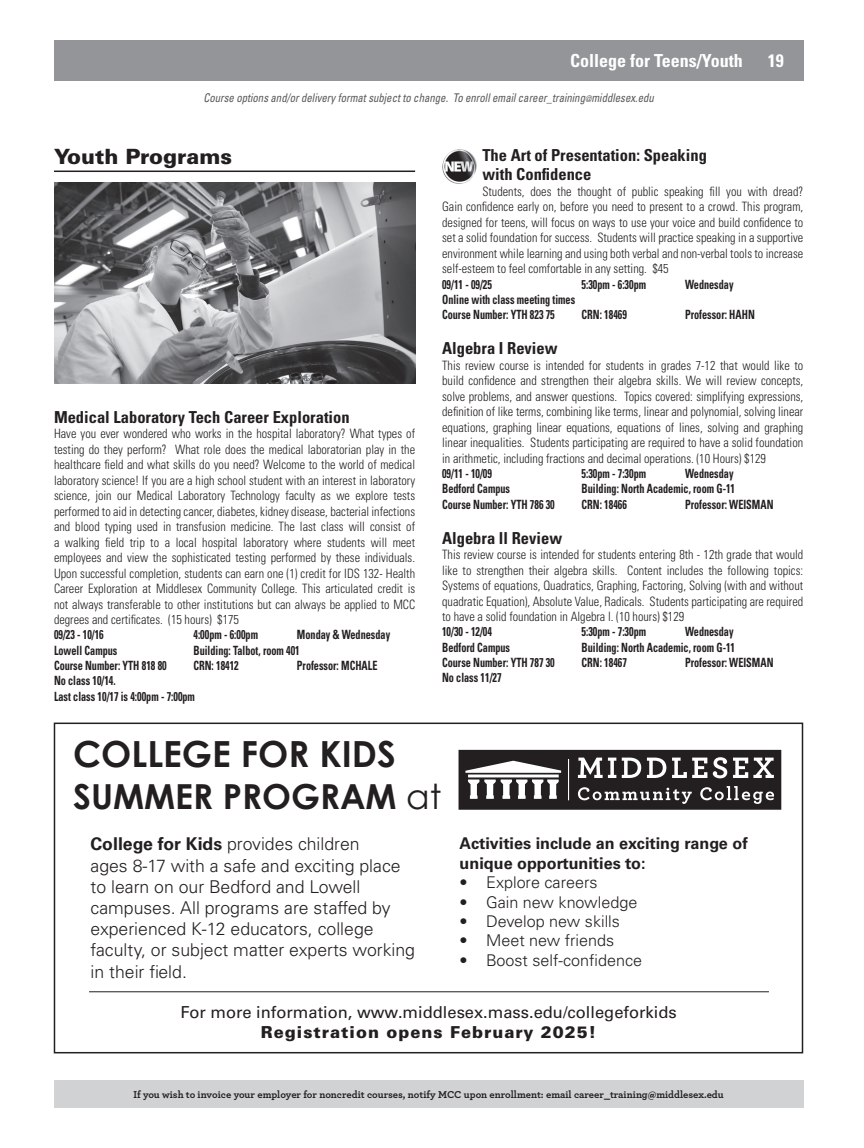
<style>
.page{position:relative;width:864px;height:1148px;background:#fff}
.page>*{position:absolute;margin:0;border:0;box-sizing:border-box;transform-origin:0 0}
.t1{font:700 36px "Century Gothic";color:#231f20}
.t2{font:700 34.5px "Century Gothic";color:#231f20}
.FA2024-NC-HEADER{font:900 21px "Univers LT Std";color:#231f20}
.t3{font:700 condensed 18px "Univers LT Std";color:#fff}
.FA2024-NC-BODY{font:300 17.7px/21.1px "Univers LT Std";color:#231f20}
.FA2024-NC-TITLE{font:700 condensed 16.5px/19.8px "Univers LT Std";color:#231f20}
.t4{font:16.5px "Univers LT Std";color:#231f20}
.t5{font:900 16.5px "Univers LT Std";letter-spacing:.06em;color:#231f20}
.t6{font:300 16.2px "Univers LT Std";color:#231f20}
.FA2024-NC-BODY-2{font:700 16.2px/19.4px "Univers LT Std";color:#231f20}
.FA2024-NC-BODY-3{font:300 condensed 12.9px/15.5px "Univers LT Std";color:#231f20;text-align:justify;scale:.95 1}
.FA2024-NC-DTP{font:700 condensed 12.75px/15.3px "Univers LT Std";color:#231f20;scale:.8 1}
.F2017-early_morning{font:italic condensed 12px "Univers LT Std";color:#57585a;scale:.9 1}
.t7{font:700 10.5px "Archer Pro";color:#231f20}
.s1{font-size:9px}
.s2{font-weight:400}
.s3{font-weight:700}
</style>
<div class="page">
<div style="left:54px;top:40px;width:749px;height:41px;background:#939598"></div>
<div style="left:54px;top:1080px;width:749px;height:27px;background:#d1d2d4"></div>
<hr style="left:54px;top:170px;width:361px;height:2px;background:#231f20">
<img style="left:54px;top:182px;width:361px;height:201px">
<img style="left:442px;top:150px;width:34px;height:33px">
<div style="left:54px;top:722px;width:749px;height:331px;border:2px solid #231f20"></div>
<svg style="left:459px;top:750px;width:322px;height:59px"></svg>
<hr style="left:89px;top:991px;width:680px;height:1px;background:#231f20">
<p class="t3" style="left:570px;top:50px;width:174px">College for Teens/Youth</p>
<p class="t3" style="left:768px;top:50px;width:17px">19</p>
<p class="F2017-early_morning" style="left:203px;top:90px;width:502px">Course options and/or delivery format subject to change. To enroll email career_training<span class="s1">@</span>middlesex.edu</p>
<p class="FA2024-NC-HEADER" style="left:54px;top:143px;width:180px">Youth Programs</p>
<p class="FA2024-NC-TITLE" style="left:54px;top:407px;width:297px">Medical Laboratory Tech Career Exploration</p>
<p class="FA2024-NC-BODY-3" style="left:54px;top:426px;width:382px">Have you ever wondered who works in the hospital laboratory? What types of testing do they perform? What role does the medical laboratorian play in the healthcare field and what skills do you need? Welcome to the world of medical laboratory science! If you are a high school student with an interest in laboratory science, join our Medical Laboratory Technology faculty as we explore tests performed to aid in detecting cancer, diabetes, kidney disease, bacterial infections and blood typing used in transfusion medicine. The last class will consist of a walking field trip to a local hospital laboratory where students will meet employees and view the sophisticated testing performed by these individuals.<br>Upon successful completion, students can earn one (1) credit for IDS 132- Health Career Exploration at Middlesex Community College. This articulated credit is not always transferable to other institutions but can always be applied to MCC degrees and certificates. (15 hours) $175</p>
<p class="FA2024-NC-DTP" style="left:54px;top:627px;width:64px">09/23 - 10/16</p>
<p class="FA2024-NC-DTP" style="left:193px;top:627px;width:82px">4:00pm - 6:00pm</p>
<p class="FA2024-NC-DTP" style="left:297px;top:627px;width:118px">Monday &amp; Wednesday</p>
<p class="FA2024-NC-DTP" style="left:54px;top:642px;width:81px">Lowell Campus</p>
<p class="FA2024-NC-DTP" style="left:193px;top:642px;width:134px">Building: Talbot, room 401</p>
<p class="FA2024-NC-DTP" style="left:54px;top:657px;width:142px">Course Number: YTH 818 80</p>
<p class="FA2024-NC-DTP" style="left:193px;top:657px;width:58px">CRN: 18412</p>
<p class="FA2024-NC-DTP" style="left:297px;top:657px;width:102px">Professor: MCHALE</p>
<p class="FA2024-NC-DTP" style="left:54px;top:673px;width:79px">No class 10/14.</p>
<p class="FA2024-NC-DTP" style="left:54px;top:688px;width:178px">Last class 10/17 is 4:00pm - 7:00pm</p>
<p class="FA2024-NC-TITLE" style="left:482px;top:145px;width:226px">The Art of Presentation: Speaking with Confidence</p>
<p class="FA2024-NC-BODY-3" style="left:442px;top:183px;width:382px;text-indent:40px">Students, does the thought of public speaking fill you with dread?<br>Gain confidence early on, before you need to present to a crowd. This program, designed for teens, will focus on ways to use your voice and build confidence to set a solid foundation for success. Students will practice speaking in a supportive environment while learning and using both verbal and non-verbal tools to increase self-esteem to feel comfortable in any setting. $45</p>
<p class="FA2024-NC-DTP" style="left:442px;top:276px;width:64px">09/11 - 09/25</p>
<p class="FA2024-NC-DTP" style="left:582px;top:276px;width:82px">5:30pm - 6:30pm</p>
<p class="FA2024-NC-DTP" style="left:685px;top:276px;width:62px">Wednesday</p>
<p class="FA2024-NC-DTP" style="left:442px;top:291px;width:168px">Online with class meeting times<br>Course Number: YTH 823 75</p>
<p class="FA2024-NC-DTP" style="left:582px;top:307px;width:58px">CRN: 18469</p>
<p class="FA2024-NC-DTP" style="left:685px;top:307px;width:89px">Professor: HAHN</p>
<p class="FA2024-NC-TITLE" style="left:442px;top:338px;width:117px">Algebra I Review</p>
<p class="FA2024-NC-BODY-3" style="left:442px;top:357px;width:382px">This review course is intended for students in grades 7-12 that would like to build confidence and strengthen their algebra skills. We will review concepts, solve problems, and answer questions. Topics covered: simplifying expressions, definition of like terms, combining like terms, linear and polynomial, solving linear equations, graphing linear equations, equations of lines, solving and graphing linear inequalities. Students participating are required to have a solid foundation in arithmetic, including fractions and decimal operations. (10 Hours) $129</p>
<p class="FA2024-NC-DTP" style="left:442px;top:466px;width:64px">09/11 - 10/09</p>
<p class="FA2024-NC-DTP" style="left:582px;top:466px;width:82px">5:30pm - 7:30pm</p>
<p class="FA2024-NC-DTP" style="left:685px;top:466px;width:62px">Wednesday</p>
<p class="FA2024-NC-DTP" style="left:442px;top:481px;width:86px">Bedford Campus</p>
<p class="FA2024-NC-DTP" style="left:582px;top:481px;width:193px">Building: North Academic, room G-11</p>
<p class="FA2024-NC-DTP" style="left:442px;top:496px;width:142px">Course Number: YTH 786 30</p>
<p class="FA2024-NC-DTP" style="left:582px;top:496px;width:58px">CRN: 18466</p>
<p class="FA2024-NC-DTP" style="left:685px;top:496px;width:112px">Professor: WEISMAN</p>
<p class="FA2024-NC-TITLE" style="left:442px;top:528px;width:122px">Algebra ll Review</p>
<p class="FA2024-NC-BODY-3" style="left:442px;top:547px;width:382px">This review course is intended for students entering 8th - 12th grade that would like to strengthen their algebra skills. Content includes the following topics:<br>Systems of equations, Quadratics, Graphing, Factoring, Solving (with and without quadratic Equation), Absolute Value, Radicals. Students participating are required to have a solid foundation in Algebra l. (10 hours) $129</p>
<p class="FA2024-NC-DTP" style="left:442px;top:624px;width:64px">10/30 - 12/04</p>
<p class="FA2024-NC-DTP" style="left:582px;top:624px;width:82px">5:30pm - 7:30pm</p>
<p class="FA2024-NC-DTP" style="left:685px;top:624px;width:62px">Wednesday</p>
<p class="FA2024-NC-DTP" style="left:442px;top:639px;width:86px">Bedford Campus</p>
<p class="FA2024-NC-DTP" style="left:582px;top:639px;width:193px">Building: North Academic, room G-11</p>
<p class="FA2024-NC-DTP" style="left:442px;top:655px;width:142px">Course Number: YTH 787 30</p>
<p class="FA2024-NC-DTP" style="left:582px;top:655px;width:58px">CRN: 18467</p>
<p class="FA2024-NC-DTP" style="left:685px;top:655px;width:112px">Professor: WEISMAN</p>
<p class="FA2024-NC-DTP" style="left:442px;top:670px;width:76px">No class 11/27</p>
<p class="t1" style="left:73px;top:731px;width:324px">COLLEGE FOR KIDS</p>
<p class="t2" style="left:73px;top:774px;width:370px">SUMMER PROGRAM <span class="s2">at</span></p>
<p class="FA2024-NC-BODY" style="left:91px;top:833px;width:326px"><span class="s3">College for Kids</span> provides children<br>ages 8-17 with a safe and exciting place to learn on our Bedford and Lowell campuses. All programs are staffed by experienced K-12 educators, college faculty, or subject matter experts working in their field.</p>
<p class="FA2024-NC-BODY-2" style="left:460px;top:834px;width:290px">Activities include an exciting range of unique opportunities to:</p>
<p class="t6" style="left:460px;top:872px;width:139px">• Explore careers</p>
<p class="t6" style="left:460px;top:892px;width:179px">• Gain new knowledge</p>
<p class="t6" style="left:460px;top:911px;width:162px">• Develop new skills</p>
<p class="t6" style="left:460px;top:931px;width:156px">• Meet new friends</p>
<p class="t6" style="left:460px;top:950px;width:184px">• Boost self-confidence</p>
<p class="t4" style="left:181px;top:1002px;width:498px">For more information, www.middlesex.mass.edu/collegeforkids</p>
<p class="t5" style="left:261px;top:1021px;width:337px">Registration opens February 2025!</p>
<p class="t7" style="left:133px;top:1086px;width:592px">If you wish to invoice your employer for noncredit courses, notify MCC upon enrollment: email career_training@middlesex.edu</p>
</div>
